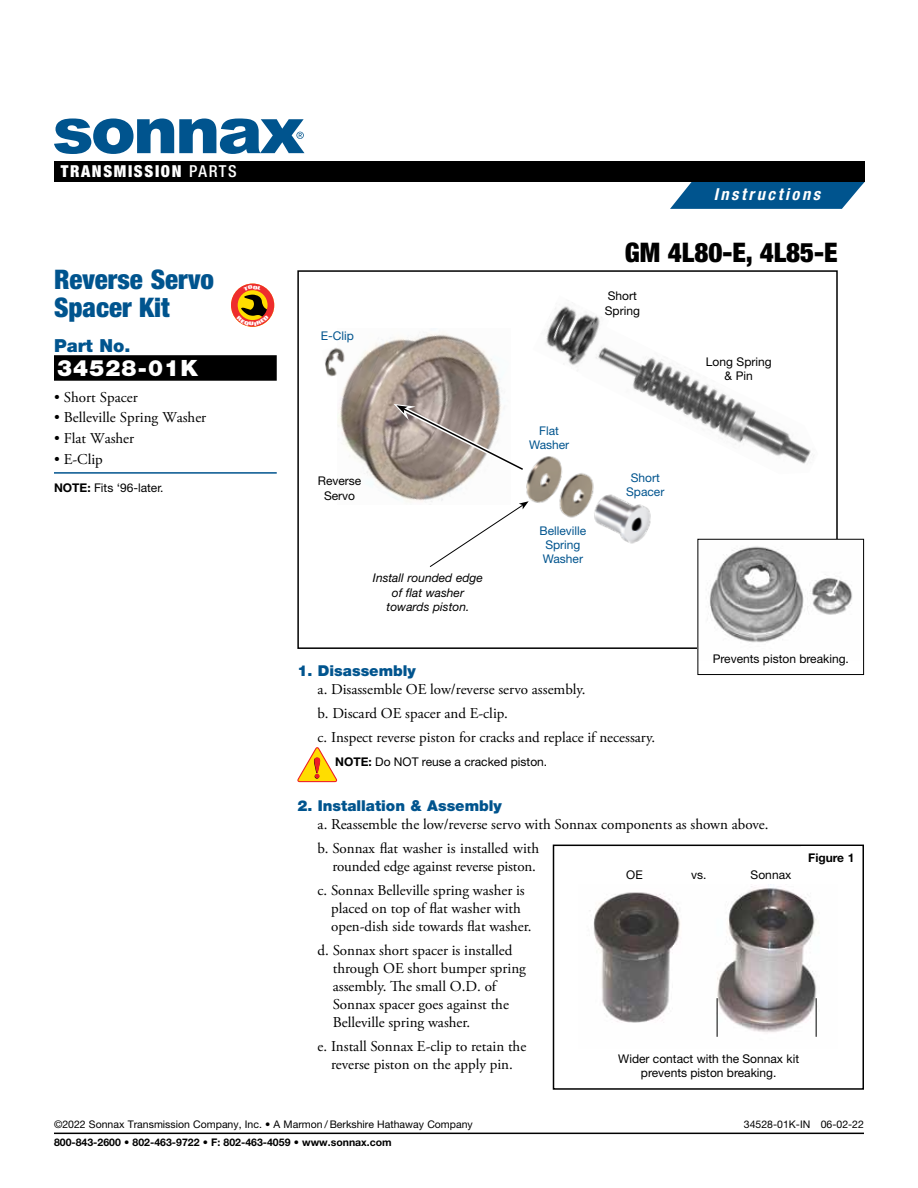
<style>
.page{position:relative;width:918px;height:1188px;background:#fff}
.page>*{position:absolute;margin:0;border:0;box-sizing:border-box;transform-origin:0 0}
.t1{font:900 condensed 27px/27.8px "Helvetica Neue LT Std";color:#00548e}
.t2{font:900 condensed 27px "Helvetica Neue LT Std";color:#000}
.t3{font:900 22.5px "Helvetica Neue LT Std";letter-spacing:.05em;color:#fff}
.t4{font:900 18px "Helvetica Neue LT Std";color:#00548e}
.t5{font:900 condensed 16.5px "Helvetica Neue LT Std";letter-spacing:.1em;color:#fff}
.t6{font:italic 700 condensed 16.5px "Helvetica Neue LT Std";letter-spacing:.155em;color:#fff}
.t7{font:15px/18px "Adobe Garamond Pro";color:#000}
.t8{font:900 15px "Helvetica Neue LT Std";color:#00548e}
.t9{font:12px/14.4px "Helvetica Neue LT Std";color:#000;text-align:center}
.t10{font:12px/14.4px "Helvetica Neue LT Std";color:#00548e;text-align:center}
.t11{font:italic 12px/14.4px "Helvetica Neue LT Std";color:#000;text-align:center}
.t12{font:700 12px "Helvetica Neue LT Std";color:#000}
.t13{font:10.5px "Helvetica Neue LT Std";color:#000}
.t14{font:700 10.5px "Helvetica Neue LT Std";color:#000}
.s1{font-weight:500}
.s2{font-weight:700}
</style>
<div class="page">
<div style="left:297px;top:270px;width:541px;height:379px;border:2px solid #000"></div>
<svg style="left:297px;top:747px;width:40px;height:35px"></svg>
<div style="left:54px;top:355px;width:223px;height:26px;background:#000"></div>
<hr style="left:54px;top:472px;width:223px;height:2px;background:#00548e">
<img style="left:589px;top:886px;width:228px;height:151px">
<div style="left:553px;top:845px;width:311px;height:245px;border:2px solid #000"></div>
<div style="left:801px;top:847px;width:60px;height:22px;background:#fff"></div>
<hr style="left:717px;top:998px;width:1px;height:39px;background:#000">
<hr style="left:816px;top:998px;width:1px;height:39px;background:#000">
<img style="left:699px;top:541px;width:154px;height:108px">
<div style="left:697px;top:539px;width:167px;height:136px;border:1px solid #000"></div>
<img style="left:337px;top:334px;width:164px;height:168px">
<img style="left:325px;top:346px;width:21px;height:31px">
<svg style="left:394px;top:404px;width:125px;height:71px"></svg>
<img style="left:519px;top:456px;width:132px;height:88px">
<svg style="left:429px;top:501px;width:100px;height:66px"></svg>
<img style="left:582px;top:349px;width:229px;height:125px">
<img style="left:546px;top:306px;width:63px;height:68px">
<hr style="left:54px;top:1133px;width:810px;height:1px;background:#000">
<svg style="left:670px;top:182px;width:195px;height:27px;background:#1e689b"></svg>
<div style="left:54px;top:161px;width:811px;height:21px;background:#000"></div>
<svg style="left:54px;top:119px;width:250px;height:35px"></svg>
<svg style="left:231px;top:284px;width:43px;height:43px"></svg>
<p class="t5" style="left:61px;top:161px;width:178px">TRANSMISSION <span class="s1">PARTS</span></p>
<h1 class="t1" style="left:54px;top:265px;width:162px">Reverse Servo<br>Spacer Kit</h1>
<p class="t4" style="left:54px;top:335px;width:78px">Part No.</p>
<h2 class="t3" style="left:57px;top:355px;width:142px">34528-01K</h2>
<p class="t7" style="left:54px;top:388px;width:85px">• Short Spacer</p>
<p class="t7" style="left:54px;top:409px;width:154px">• Belleville Spring Washer</p>
<p class="t7" style="left:54px;top:430px;width:82px">• Flat Washer</p>
<p class="t7" style="left:54px;top:451px;width:50px">• E-Clip</p>
<p class="t9" style="left:54px;top:480px;width:111px"><span class="s2">NOTE:</span> Fits ‘96-later.</p>
<p class="t6" style="left:714px;top:185px;width:108px">Instructions</p>
<h1 class="t2" style="left:625px;top:236px;width:215px">GM 4L80-E, 4L85-E</h1>
<p class="t10" style="left:321px;top:328px;width:35px">E-Clip</p>
<p class="t9" style="left:318px;top:473px;width:45px">Reverse<br>Servo</p>
<p class="t11" style="left:373px;top:571px;width:112px">Install rounded edge of flat washer towards piston.</p>
<p class="t9" style="left:605px;top:289px;width:37px;text-align:left">Short<br>Spring</p>
<p class="t10" style="left:529px;top:423px;width:42px">Flat<br>Washer</p>
<p class="t10" style="left:540px;top:523px;width:48px;text-align:left">Belleville<br>Spring<br>Washer</p>
<p class="t10" style="left:626px;top:470px;width:40px">Short<br>Spacer</p>
<p class="t9" style="left:706px;top:354px;width:67px">Long Spring &amp; Pin</p>
<p class="t9" style="left:713px;top:651px;width:138px">Prevents piston breaking.</p>
<p class="t8" style="left:297px;top:661px;width:120px">1. Disassembly</p>
<p class="t7" style="left:318px;top:677px;width:339px;line-height:24px">a. Disassemble OE low/reverse servo assembly.<br>b. Discard OE spacer and E-clip.<br>c. Inspect reverse piston for cracks and replace if necessary.</p>
<p class="t9" style="left:335px;top:754px;width:214px"><span class="s2">NOTE:</span> Do NOT reuse a cracked piston.</p>
<p class="t8" style="left:297px;top:796px;width:206px">2. Installation &amp; Assembly</p>
<p class="t7" style="left:318px;top:812px;width:452px;line-height:24px">a. Reassemble the low/reverse servo with Sonnax components as shown above. b. Sonnax flat washer is installed with</p>
<p class="t7" style="left:318px;top:854px;width:220px;line-height:24px;text-indent:15px">rounded edge against reverse piston. c. Sonnax Belleville spring washer is</p>
<p class="t7" style="left:331px;top:899px;width:202px">placed on top of flat washer with open-dish side towards flat washer.</p>
<p class="t7" style="left:333px;top:941px;width:195px;text-indent:-15px">d. Sonnax short spacer is installed through OE short bumper spring assembly. The small O.D. of<br>Sonnax spacer goes against the<br>Belleville spring washer.</p>
<p class="t7" style="left:318px;top:1037px;width:210px;text-align:center">e. Install Sonnax E-clip to retain the reverse piston on the apply pin.</p>
<p class="t12" style="left:808px;top:850px;width:48px">Figure 1</p>
<p class="t9" style="left:626px;top:867px;width:18px">OE</p>
<p class="t9" style="left:691px;top:867px;width:17px">vs.</p>
<p class="t9" style="left:751px;top:867px;width:42px">Sonnax</p>
<p class="t9" style="left:618px;top:1051px;width:182px">Wider contact with the Sonnax kit prevents piston breaking.</p>
<p class="t13" style="left:54px;top:1118px;width:420px">©2022 Sonnax Transmission Company, Inc. • A Marmon / Berkshire Hathaway Company</p>
<p class="t13" style="left:744px;top:1118px;width:122px">34528-01K-IN 06-02-22</p>
<p class="t14" style="left:54px;top:1136px;width:339px">800-843-2600 • 802-463-9722 • F: 802-463-4059 • www.sonnax.com</p>
</div>
